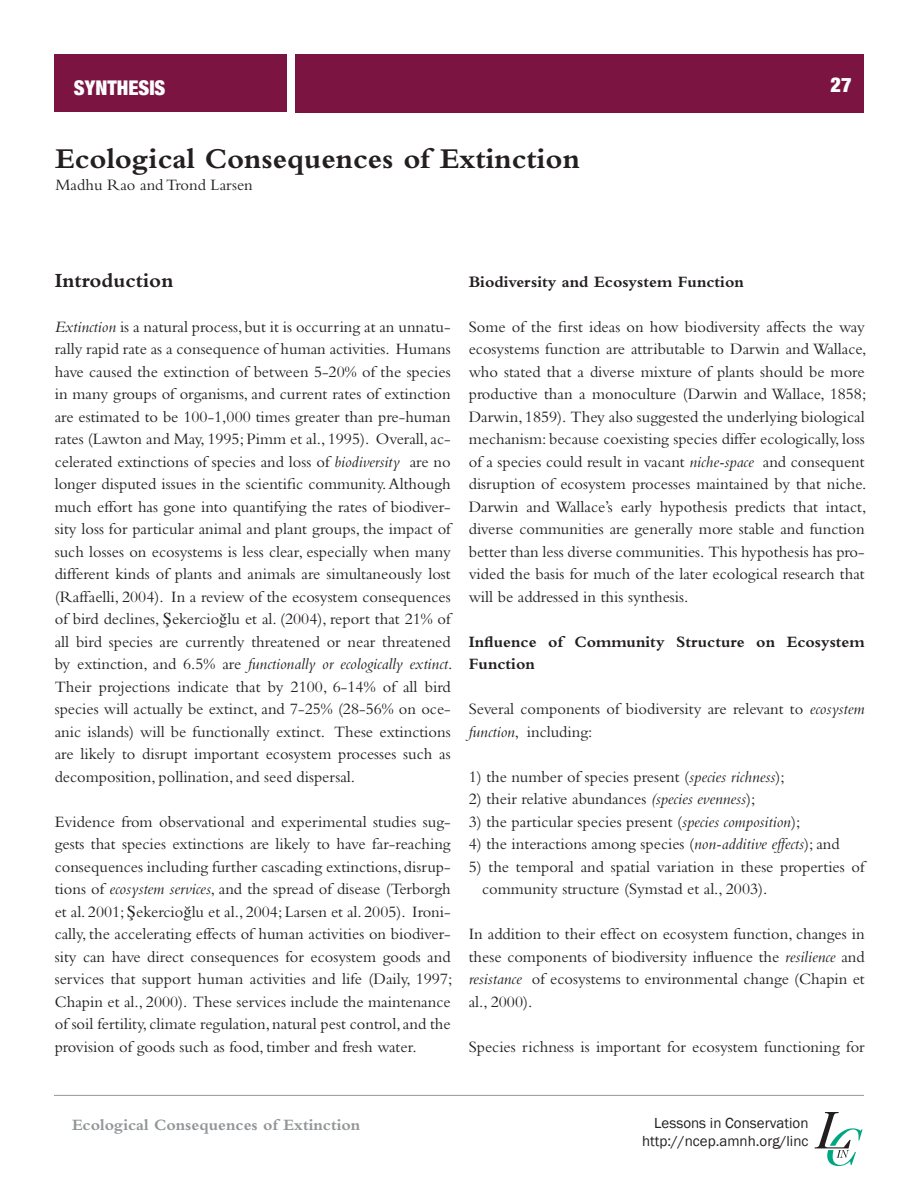
<style>
.page{position:relative;width:918px;height:1188px;background:#fff}
.page>*{position:absolute;margin:0;border:0;box-sizing:border-box;transform-origin:0 0}
.t1{font:700 30px "Bembo";color:#231f20}
.SYN_2_Heading_1{font:700 21px "Bembo";color:#231f20}
.t2{font:900 condensed 20.25px "Helvetica Neue";color:#fafdfe}
.t3{font:16.5px/22.5px "Bembo";color:#231f20;text-align:justify}
.SYN2_Heading_2{font:700 16.5px/22.5px "Bembo";color:#231f20}
.t4{font:700 16.5px "Bembo";color:#939698}
.t5{font:15px/18px "Franklin Gothic";color:#231f20;text-align:right}
.s1{font-style:italic}
.s2{font-family:"Times"}
</style>
<div class="page">
<div style="left:54px;top:54px;width:232px;height:58px;background:#7c1442"></div>
<div style="left:296px;top:54px;width:568px;height:58px;background:#7c1442"></div>
<svg style="left:814px;top:1112px;width:48px;height:54px"></svg>
<hr style="left:54px;top:1095px;width:810px;height:1px;background:#939698">
<p class="t2" style="left:74px;top:75px;width:93px">SYNTHESIS</p>
<p class="t1" style="left:55px;top:141px;width:526px">Ecological Consequences of Extinction</p>
<p class="t3" style="left:55px;top:173px;width:199px">Madhu Rao and Trond Larsen</p>
<p class="t2" style="left:831px;top:72px;width:23px">27</p>
<p class="SYN_2_Heading_1" style="left:55px;top:268px;width:120px">Introduction</p>
<p class="t3" style="left:55px;top:315px;width:399px"><span class="s1">Extinction</span> is a natural process, but it is occurring at an unnatu&shy;rally rapid rate as a consequence of human activities. Humans have caused the extinction of between 5-20% of the species in many groups of organisms, and current rates of extinction are estimated to be 100-1,000 times greater than pre-human rates (Lawton and May, 1995; Pimm et al., 1995). Overall, ac&shy;celerated extinctions of species and loss of <span class="s1">biodiversity</span> are no longer disputed issues in the scientific community. Although much effort has gone into quantifying the rates of biodiver&shy;sity loss for particular animal and plant groups, the impact of such losses on ecosystems is less clear, especially when many different kinds of plants and animals are simultaneously lost (Raffaelli, 2004). In a review of the ecosystem consequences of bird declines, <span class="s2">Ş</span>ekercio<span class="s2">ğ</span>lu et al. (2004), report that 21% of all bird species are currently threatened or near threatened by extinction, and 6.5% are <span class="s1">functionally or ecologically extinct</span>.<br>Their projections indicate that by 2100, 6-14% of all bird species will actually be extinct, and 7-25% (28-56% on oce&shy;anic islands) will be functionally extinct. These extinctions are likely to disrupt important ecosystem processes such as decomposition, pollination, and seed dispersal.</p>
<p class="t3" style="left:55px;top:810px;width:399px">Evidence from observational and experimental studies sug&shy;gests that species extinctions are likely to have far-reaching consequences including further cascading extinctions, disrup&shy;tions of <span class="s1">ecosystem services</span>, and the spread of disease (Terborgh et al. 2001; <span class="s2">Ş</span>ekercio<span class="s2">ğ</span>lu et al., 2004; Larsen et al. 2005). Ironi&shy;cally, the accelerating effects of human activities on biodiver&shy;sity can have direct consequences for ecosystem goods and services that support human activities and life (Daily, 1997; Chapin et al., 2000). These services include the maintenance of soil fertility, climate regulation, natural pest control, and the provision of goods such as food, timber and fresh water.</p>
<p class="SYN2_Heading_2" style="left:469px;top:270px;width:277px">Biodiversity and Ecosystem Function</p>
<p class="t3" style="left:469px;top:315px;width:399px">Some of the first ideas on how biodiversity affects the way ecosystems function are attributable to Darwin and Wallace, who stated that a diverse mixture of plants should be more productive than a monoculture (Darwin and Wallace, 1858; Darwin, 1859). They also suggested the underlying biological mechanism: because coexisting species differ ecologically, loss of a species could result in vacant <span class="s1">niche-space</span> and consequent disruption of ecosystem processes maintained by that niche.<br>Darwin and Wallace’s early hypothesis predicts that intact, diverse communities are generally more stable and function better than less diverse communities. This hypothesis has pro&shy;vided the basis for much of the later ecological research that will be addressed in this synthesis.</p>
<p class="SYN2_Heading_2" style="left:469px;top:630px;width:397px">Influence of Community Structure on Ecosystem<br>Function</p>
<p class="t3" style="left:469px;top:698px;width:397px">Several components of biodiversity are relevant to <span class="s1">ecosystem function</span>, including:</p>
<p class="t3" style="left:469px;top:765px;width:317px">1) the number of species present (<span class="s1">species richness</span>);</p>
<p class="t3" style="left:469px;top:788px;width:288px">2) their relative abundances <span class="s1">(species evenness</span>);</p>
<p class="t3" style="left:469px;top:810px;width:333px">3) the particular species present (<span class="s1">species composition</span>);</p>
<p class="t3" style="left:469px;top:833px;width:373px">4) the interactions among species (<span class="s1">non-additive effects</span>); and</p>
<p class="t3" style="left:482px;top:855px;width:384px;text-indent:-13px">5) the temporal and spatial variation in these properties of community structure (Symstad et al., 2003).</p>
<p class="t3" style="left:469px;top:923px;width:397px">In addition to their effect on ecosystem function, changes in these components of biodiversity influence the <span class="s1">resilience</span> and <span class="s1">resistance</span> of ecosystems to environmental change (Chapin et al., 2000).</p>
<p class="t3" style="left:469px;top:1035px;width:398px">Species richness is important for ecosystem functioning for</p>
<p class="t4" style="left:72px;top:1116px;width:290px">Ecological Consequences of Extinction</p>
<p class="t5" style="left:642px;top:1114px;width:168px">Lessons in Conservation http://ncep.amnh.org/linc</p>
</div>
